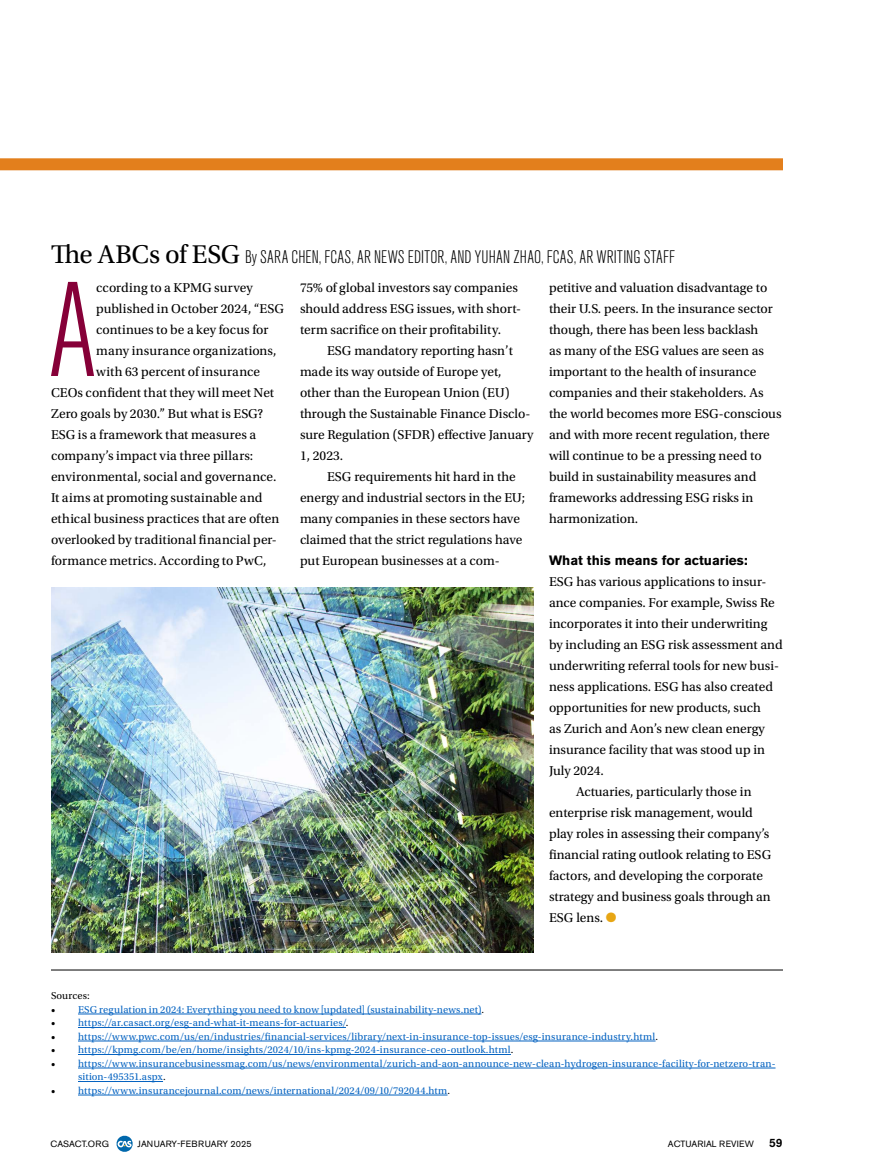
<style>
.page{position:relative;width:891px;height:1175px;background:#fff}
.page>*{position:absolute;margin:0;border:0;box-sizing:border-box;transform-origin:0 0}
.Dept-1st_Paragraph{font:300 condensed 132.45px "Akzidenz Grotesk Pro";color:#860038}
.Dept-_Headline{font:300 condensed 18px "Akzidenz Grotesk Pro";letter-spacing:.015em;color:#000}
.Dept-Text{font:13.5px/21px "Utopia Std";color:#000}
.Dept-1st_Paragraph-2{font:13.5px/21px "Utopia Std";letter-spacing:.005em;color:#000}
.Dept-TextAftSubhead{font:13.5px/21px "Utopia Std";color:#000}
.Dept-Subhead{font:700 13.5px "Akzidenz Grotesk Pro";color:#000}
.t1{font:500 12px "Akzidenz Grotesk Pro";color:#000}
.Dept-Caption{font:10.5px/13.5px "Utopia Std";letter-spacing:.01em;color:#0563c1}
.Dept-Caption-2{font:10.5px "Utopia Std";color:#000}
.t2{font:9px "Akzidenz Grotesk Pro";letter-spacing:.01em;color:#000}
.t3{font:9px "Akzidenz Grotesk Pro";letter-spacing:-.01em;color:#000}
.s1{font-family:"Utopia Std";font-weight:400;font-stretch:normal;font-size:27px}
.s2{color:#e7a614}
.s3{color:#000}
</style>
<div class="page">
<hr style="left:78px;top:1013px;width:403px;height:1px;background:#0563c1">
<hr style="left:78px;top:1027px;width:268px;height:1px;background:#0563c1">
<hr style="left:78px;top:1040px;width:578px;height:1px;background:#0563c1">
<hr style="left:78px;top:1054px;width:433px;height:1px;background:#0563c1">
<hr style="left:78px;top:1067px;width:698px;height:1px;background:#0563c1">
<hr style="left:78px;top:1081px;width:85px;height:1px;background:#0563c1">
<hr style="left:78px;top:1094px;width:370px;height:1px;background:#0563c1">
<hr style="left:51px;top:969px;width:732px;height:1px;background:#000">
<img style="left:51px;top:587px;width:483px;height:365px">
<div style="left:0;top:158px;width:783px;height:12px;background:#e37f1c"></div>
<svg style="left:117px;top:1135px;width:16px;height:16px"></svg>
<p class="Dept-_Headline" style="left:51px;top:245px;width:625px"><span class="s1">The ABCs of ESG</span> By SARA CHEN, FCAS, AR NEWS EDITOR, AND YUHAN ZHAO, FCAS, AR WRITING STAFF</p>
<p class="Dept-1st_Paragraph" style="left:48px;top:244px;width:51px">A</p>
<p class="Dept-1st_Paragraph-2" style="left:96px;top:277px;width:159px">ccording to a KPMG survey</p>
<p class="Dept-1st_Paragraph-2" style="left:300px;top:277px;width:223px">75% of global investors say companies should address ESG issues, with short&shy;term sacrifice on their profitability.</p>
<p class="Dept-Text" style="left:300px;top:340px;width:235px;text-indent:27px">ESG mandatory reporting hasn’t made its way outside of Europe yet, other than the European Union (EU) through the Sustainable Finance Disclo&shy;sure Regulation (SFDR) effective January<br>1, 2023.</p>
<p class="Dept-Text" style="left:300px;top:466px;width:227px;text-indent:27px">ESG requirements hit hard in the energy and industrial sectors in the EU; many companies in these sectors have claimed that the strict regulations have put European businesses at a com-</p>
<p class="Dept-Text" style="left:549px;top:277px;width:234px">petitive and valuation disadvantage to their U.S. peers. In the insurance sector though, there has been less backlash<br>as many of the ESG values are seen as important to the health of insurance companies and their stakeholders. As the world becomes more ESG-conscious and with more recent regulation, there will continue to be a pressing need to build in sustainability measures and frameworks addressing ESG risks in harmonization.</p>
<p class="Dept-Subhead" style="left:549px;top:551px;width:200px">What this means for actuaries:</p>
<p class="Dept-TextAftSubhead" style="left:549px;top:571px;width:235px">ESG has various applications to insur&shy;ance companies. For example, Swiss Re incorporates it into their underwriting by including an ESG risk assessment and underwriting referral tools for new busi&shy;ness applications. ESG has also created opportunities for new products, such<br>as Zurich and Aon’s new clean energy insurance facility that was stood up in July 2024.</p>
<p class="Dept-Text" style="left:549px;top:781px;width:224px;text-indent:27px">Actuaries, particularly those in enterprise risk management, would play roles in assessing their company’s financial rating outlook relating to ESG factors, and developing the corporate strategy and business goals through an ESG lens. <span class="s2">●</span></p>
<p class="Dept-1st_Paragraph-2" style="left:96px;top:298px;width:189px">published in October 2024, “ESG</p>
<p class="Dept-1st_Paragraph-2" style="left:96px;top:319px;width:174px">continues to be a key focus for</p>
<p class="Dept-1st_Paragraph-2" style="left:96px;top:340px;width:182px">many insurance organizations,</p>
<p class="Dept-1st_Paragraph-2" style="left:96px;top:361px;width:165px">with 63 percent of insurance</p>
<p class="Dept-1st_Paragraph-2" style="left:51px;top:382px;width:225px">CEOs confident that they will meet Net</p>
<p class="Dept-1st_Paragraph-2" style="left:51px;top:403px;width:214px">Zero goals by 2030.” But what is ESG?</p>
<p class="Dept-1st_Paragraph-2" style="left:51px;top:424px;width:207px">ESG is a framework that measures a</p>
<p class="Dept-1st_Paragraph-2" style="left:51px;top:445px;width:204px">company’s impact via three pillars:</p>
<p class="Dept-1st_Paragraph-2" style="left:51px;top:466px;width:227px">environmental, social and governance.</p>
<p class="Dept-1st_Paragraph-2" style="left:51px;top:487px;width:213px">It aims at promoting sustainable and</p>
<p class="Dept-1st_Paragraph-2" style="left:51px;top:508px;width:230px">ethical business practices that are often</p>
<p class="Dept-1st_Paragraph-2" style="left:51px;top:529px;width:227px">overlooked by traditional financial per-</p>
<p class="Dept-1st_Paragraph-2" style="left:51px;top:550px;width:217px">formance metrics. According to PwC,</p>
<p class="Dept-Caption-2" style="left:51px;top:990px;width:40px">Sources:</p>
<p class="Dept-Caption" style="left:51px;top:1003px;width:435px"><span class="s3">•</span> ESG regulation in 2024: Everything you need to know [updated] (sustainability-news.net)<span class="s3">.</span></p>
<p class="Dept-Caption" style="left:51px;top:1016px;width:299px"><span class="s3">•</span> https://ar.casact.org/esg-and-what-it-means-for-actuaries/<span class="s3">.</span></p>
<p class="Dept-Caption" style="left:51px;top:1030px;width:609px"><span class="s3">•</span> https://www.pwc.com/us/en/industries/financial-services/library/next-in-insurance-top-issues/esg-insurance-industry.html<span class="s3">.</span></p>
<p class="Dept-Caption" style="left:51px;top:1043px;width:464px"><span class="s3">•</span> https://kpmg.com/be/en/home/insights/2024/10/ins-kpmg-2024-insurance-ceo-outlook.html<span class="s3">.</span></p>
<p class="Dept-Caption" style="left:78px;top:1057px;width:699px;text-indent:-27px"><span class="s3">•</span> https://www.insurancebusinessmag.com/us/news/environmental/zurich-and-aon-announce-new-clean-hydrogen-insurance-facility-for-netzero-tran&shy;sition-495351.aspx<span class="s3">.</span></p>
<p class="Dept-Caption" style="left:51px;top:1084px;width:401px"><span class="s3">•</span> https://www.insurancejournal.com/news/international/2024/09/10/792044.htm<span class="s3">.</span></p>
<p class="t3" style="left:51px;top:1138px;width:60px">CASACT.ORG</p>
<p class="t2" style="left:138px;top:1138px;width:116px">JANUARY-FEBRUARY 2025</p>
<p class="t2" style="left:668px;top:1138px;width:87px">ACTUARIAL REVIEW</p>
<p class="t1" style="left:769px;top:1135px;width:15px">59</p>
</div>
